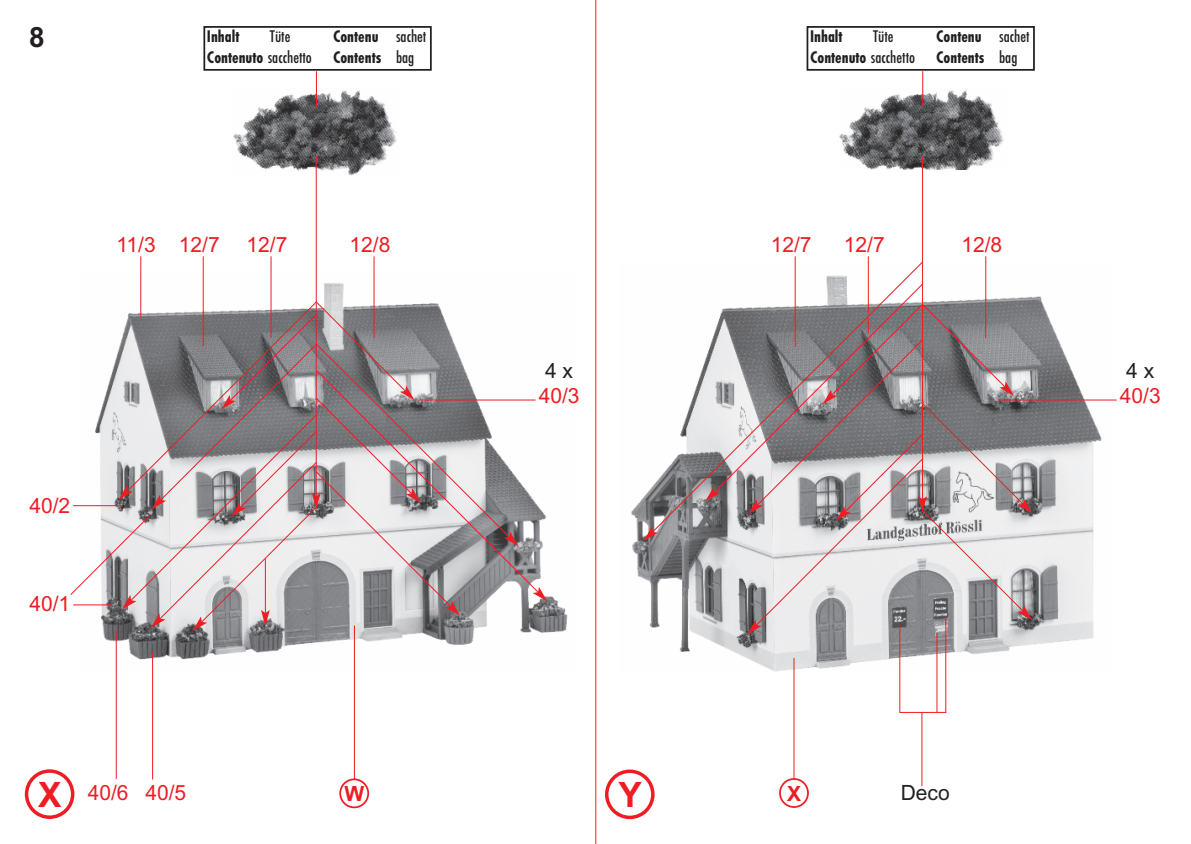
<style>
.page{position:relative;width:1191px;height:844px;background:#fff}
.page>*{position:absolute;margin:0;border:0;box-sizing:border-box;transform-origin:0 0}
.t1{font:700 35px "Arial";color:#ee1d23}
.t2{font:700 28px "Arial";color:#231f20}
.t3{font:21px "Arial";color:#ee1d23}
.t4{font:21px "Arial";color:#231f20}
.t5{font:700 21px "Arial";color:#ee1d23}
.t6{font:17.5px/21px "Futura EF Bold Con";color:#231f20}
.t7{font:17.5px "Futura EF Medium Con";color:#231f20}
.s1{font-family:"Futura EF Medium Con"}
</style>
<div class="page">
<hr style="left:595px;top:0;width:1px;height:843px;background:#ee1d23">
<img style="left:103px;top:272px;width:465px;height:397px">
<img style="left:233px;top:89px;width:164px;height:88px">
<img style="left:631px;top:264px;width:484px;height:408px">
<hr style="left:316px;top:71px;width:1px;height:36px;background:#ee1d23">
<hr style="left:354px;top:625px;width:1px;height:154px;background:#ee1d23">
<hr style="left:793px;top:657px;width:1px;height:122px;background:#ee1d23">
<div style="left:203px;top:26px;width:229px;height:45px;border:2px solid #231f20"></div>
<div style="left:806px;top:26px;width:228px;height:45px;border:2px solid #231f20"></div>
<hr style="left:116px;top:630px;width:1px;height:148px;background:#ee1d23">
<hr style="left:921px;top:712px;width:1px;height:73px;background:#ee1d23">
<hr style="left:899px;top:711px;width:47px;height:1px;background:#ee1d23">
<hr style="left:899px;top:624px;width:1px;height:88px;background:#ee1d23">
<hr style="left:945px;top:616px;width:1px;height:96px;background:#ee1d23">
<hr style="left:936px;top:633px;width:1px;height:79px;background:#ee1d23">
<hr style="left:152px;top:652px;width:1px;height:127px;background:#ee1d23">
<hr style="left:316px;top:156px;width:1px;height:340px;background:#ee1d23">
<svg style="left:518px;top:369px;width:21px;height:224px"></svg>
<svg style="left:533px;top:586px;width:14px;height:15px"></svg>
<img style="left:839px;top:89px;width:165px;height:81px">
<hr style="left:922px;top:71px;width:1px;height:36px;background:#ee1d23">
<svg style="left:70px;top:300px;width:448px;height:331px"></svg>
<hr style="left:73px;top:505px;width:50px;height:1px;background:#ee1d23">
<hr style="left:73px;top:604px;width:39px;height:1px;background:#ee1d23">
<hr style="left:999px;top:399px;width:117px;height:1px;background:#ee1d23">
<hr style="left:418px;top:399px;width:117px;height:1px;background:#ee1d23">
<hr style="left:922px;top:156px;width:1px;height:343px;background:#ee1d23">
<svg style="left:651px;top:260px;width:271px;height:273px"></svg>
<svg style="left:643px;top:526px;width:15px;height:15px"></svg>
<svg style="left:605px;top:769px;width:49px;height:50px"></svg>
<svg style="left:25px;top:769px;width:49px;height:49px"></svg>
<hr style="left:203px;top:256px;width:1px;height:90px;background:#ee1d23">
<hr style="left:271px;top:256px;width:1px;height:81px;background:#ee1d23">
<hr style="left:140px;top:256px;width:1px;height:60px;background:#ee1d23">
<hr style="left:373px;top:256px;width:1px;height:82px;background:#ee1d23">
<hr style="left:794px;top:256px;width:1px;height:90px;background:#ee1d23">
<hr style="left:868px;top:256px;width:1px;height:57px;background:#ee1d23">
<svg style="left:747px;top:303px;width:285px;height:331px;background:#a7a3a6"></svg>
<hr style="left:985px;top:256px;width:1px;height:82px;background:#ee1d23">
<svg style="left:779px;top:777px;width:30px;height:30px"></svg>
<svg style="left:339px;top:778px;width:30px;height:30px"></svg>
<h2 class="t2" style="left:29px;top:21px;width:17px">8</h2>
<p class="t6" style="left:207px;top:27px;width:34px">Inhalt</p>
<p class="t7" style="left:270px;top:29px;width:22px">Tüte</p>
<p class="t6" style="left:207px;top:27px;width:221px;text-indent:126px">Contenu <span class="s1">sachet<br></span>Contenuto <span class="s1">sacchetto</span> Contents <span class="s1">bag</span></p>
<p class="t6" style="left:810px;top:27px;width:34px">Inhalt</p>
<p class="t7" style="left:873px;top:29px;width:22px">Tüte</p>
<p class="t6" style="left:810px;top:27px;width:221px;text-indent:126px">Contenu <span class="s1">sachet<br></span>Contenuto <span class="s1">sacchetto</span> Contents <span class="s1">bag</span></p>
<p class="t3" style="left:116px;top:232px;width:105px">11/3 12/7</p>
<p class="t3" style="left:247px;top:232px;width:42px">12/7</p>
<p class="t3" style="left:349px;top:232px;width:42px">12/8</p>
<p class="t3" style="left:770px;top:232px;width:42px">12/7</p>
<p class="t3" style="left:844px;top:232px;width:42px">12/7</p>
<p class="t3" style="left:961px;top:232px;width:42px">12/8</p>
<p class="t3" style="left:29px;top:493px;width:42px">40/2</p>
<p class="t3" style="left:29px;top:591px;width:42px">40/1</p>
<p class="t4" style="left:545px;top:358px;width:30px">4 x</p>
<p class="t3" style="left:538px;top:383px;width:42px">40/3</p>
<h1 class="t1" style="left:38px;top:774px;width:25px">X</h1>
<h1 class="t1" style="left:618px;top:774px;width:25px">Y</h1>
<p class="t3" style="left:88px;top:780px;width:100px">40/6 40/5</p>
<p class="t4" style="left:900px;top:780px;width:51px">Deco</p>
<p class="t5" style="left:344px;top:781px;width:21px">W</p>
<p class="t5" style="left:787px;top:780px;width:16px">X</p>
<p class="t4" style="left:1126px;top:358px;width:30px">4 x</p>
<p class="t3" style="left:1119px;top:383px;width:42px">40/3</p>
</div>
